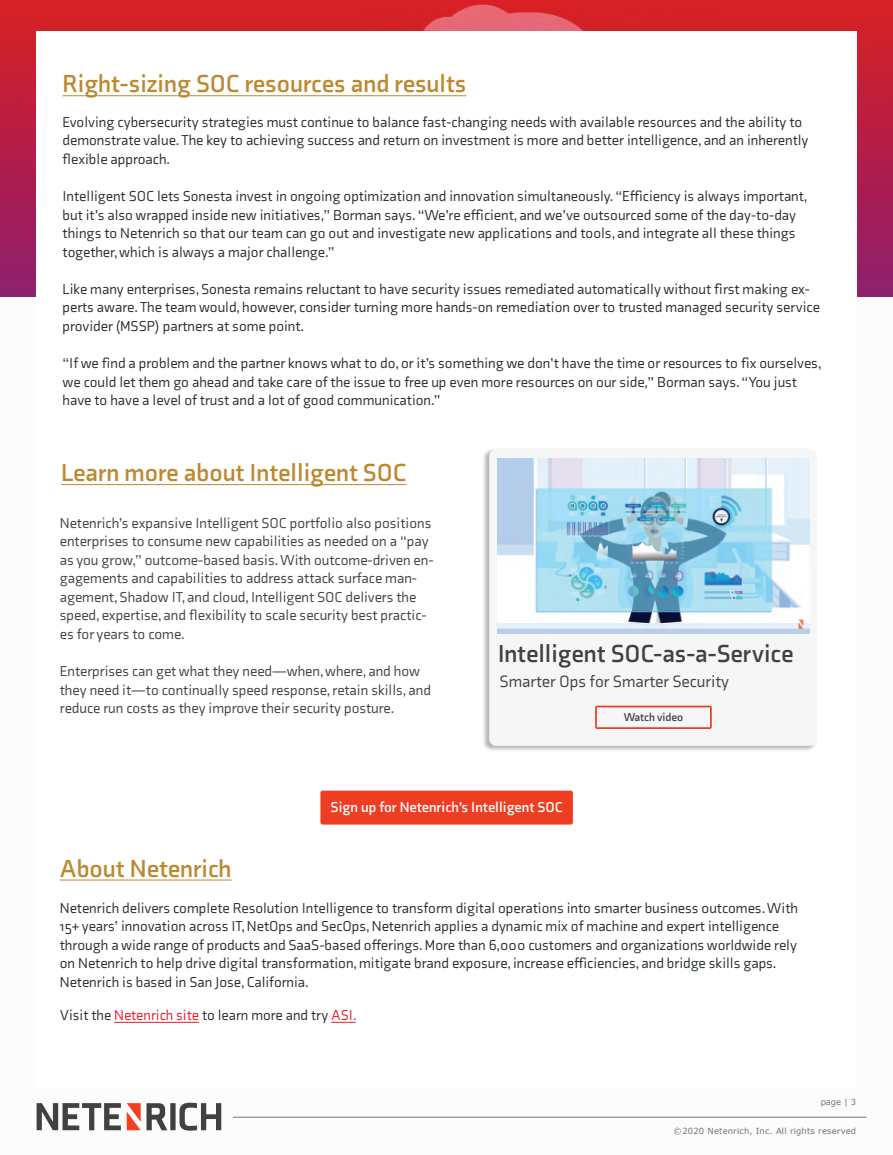
<style>
.page{position:relative;width:893px;height:1155px;background:#fff}
.page>*{position:absolute;margin:0;border:0;box-sizing:border-box;transform-origin:0 0}
.t1{font:700 25.2px "Axia";color:#bc8830}
.t2{font:700 25.2px "Axia";color:#424141}
.t3{font:16.8px "Axia";color:#424141}
.t4{font:14.7px/18.5px "Axia";color:#272e2f}
.t5{font:14.7px/18.5px "Axia";color:#424141}
.t6{font:700 14.7px "Axia";color:#fff}
.t7{font:700 11.58px "Axia";color:#424141}
.t8{font:8.4px "MS Reference Sans Serif";letter-spacing:.02em;color:#727373}
.s1{color:#ec1b24}
</style>
<div class="page">
<img style="left:0;top:0;width:892px;height:297px">
<hr style="left:233px;top:1117px;width:633px;height:1px;background:#727373">
<div style="left:36px;top:31px;width:820px;height:1057px;background:#fff"></div>
<img style="left:483px;top:449px;width:332px;height:302px">
<div style="left:489px;top:449px;width:328px;height:297px;background:#f6f6f7;border-radius:7px"></div>
<img style="left:497px;top:458px;width:312px;height:176px">
<svg style="left:595px;top:705px;width:117px;height:24px"></svg>
<hr style="left:61px;top:484px;width:345px;height:1px;background:#bc8830">
<div style="left:320px;top:791px;width:253px;height:34px;background:#ef3d22"></div>
<hr style="left:63px;top:95px;width:403px;height:1px;background:#bc8830">
<svg style="left:37px;top:1103px;width:84px;height:27px"></svg>
<div style="left:170px;top:1103px;width:5px;height:27px;background:#424141"></div>
<svg style="left:179px;top:1103px;width:42px;height:28px"></svg>
<svg style="left:127px;top:1103px;width:40px;height:27px"></svg>
<hr style="left:60px;top:880px;width:171px;height:1px;background:#bc8830">
<hr style="left:114px;top:1022px;width:85px;height:1px;background:#ec1b24">
<svg style="left:331px;top:1022px;width:24px;height:1px"></svg>
<h1 class="t1" style="left:63px;top:69px;width:405px">Right-sizing SOC resources and results</h1>
<p class="t4" style="left:63px;top:113px;width:747px">Evolving cybersecurity strategies must continue to balance fast-changing needs with available resources and the ability to demonstrate value. The key to achieving success and return on investment is more and better intelligence, and an inherently flexible approach.</p>
<p class="t4" style="left:63px;top:187px;width:746px">Intelligent SOC lets Sonesta invest in ongoing optimization and innovation simultaneously. “Efficiency is always important, but it’s also wrapped inside new initiatives,” Borman says. “We’re efficient, and we’ve outsourced some of the day-to-day things to Netenrich so that our team can go out and investigate new applications and tools, and integrate all these things together, which is always a major challenge.”</p>
<p class="t4" style="left:63px;top:280px;width:759px">Like many enterprises, Sonesta remains reluctant to have security issues remediated automatically without first making ex&shy;perts aware. The team would, however, consider turning more hands-on remediation over to trusted managed security service provider (MSSP) partners at some point.</p>
<p class="t4" style="left:63px;top:354px;width:760px">“If we find a problem and the partner knows what to do, or it’s something we don’t have the time or resources to fix ourselves, we could let them go ahead and take care of the issue to free up even more resources on our side,” Borman says. “You just have to have a level of trust and a lot of good communication.”</p>
<h1 class="t1" style="left:61px;top:457px;width:346px">Learn more about Intelligent SOC</h1>
<p class="t5" style="left:60px;top:513px;width:375px">Netenrich’s expansive Intelligent SOC portfolio also positions enterprises to consume new capabilities as needed on a “pay as you grow,” outcome-based basis. With outcome-driven en&shy;gagements and capabilities to address attack surface man&shy;agement, Shadow IT, and cloud, Intelligent SOC delivers the speed, expertise, and flexibility to scale security best practic&shy;es for years to come.</p>
<p class="t5" style="left:60px;top:662px;width:372px">Enterprises can get what they need—when, where, and how they need it—to continually speed response, retain skills, and reduce run costs as they improve their security posture.</p>
<h1 class="t2" style="left:497px;top:638px;width:297px">Intelligent SOC-as-a-Service</h1>
<p class="t3" style="left:499px;top:672px;width:231px">Smarter Ops for Smarter Security</p>
<p class="t7" style="left:623px;top:710px;width:61px">Watch video</p>
<p class="t6" style="left:330px;top:798px;width:234px">Sign up for Netenrich’s Intelligent SOC</p>
<h1 class="t1" style="left:60px;top:853px;width:173px">About Netenrich</h1>
<p class="t4" style="left:60px;top:898px;width:739px">Netenrich delivers complete Resolution Intelligence to transform digital operations into smarter business outcomes. With 15+ years’ innovation across IT, NetOps and SecOps, Netenrich applies a dynamic mix of machine and expert intelligence through a wide range of products and SaaS-based offerings. More than 6,000 customers and organizations worldwide rely on Netenrich to help drive digital transformation, mitigate brand exposure, increase efficiencies, and bridge skills gaps.<br>Netenrich is based in San Jose, California.</p>
<p class="t4" style="left:60px;top:1006px;width:298px">Visit the <span class="s1">Netenrich site</span> to learn more and try <span class="s1">ASI.</span></p>
<p class="t8" style="left:820px;top:1096px;width:37px">page | 3</p>
<p class="t8" style="left:673px;top:1126px;width:184px">©2020 Netenrich, Inc. All rights reserved</p>
</div>
